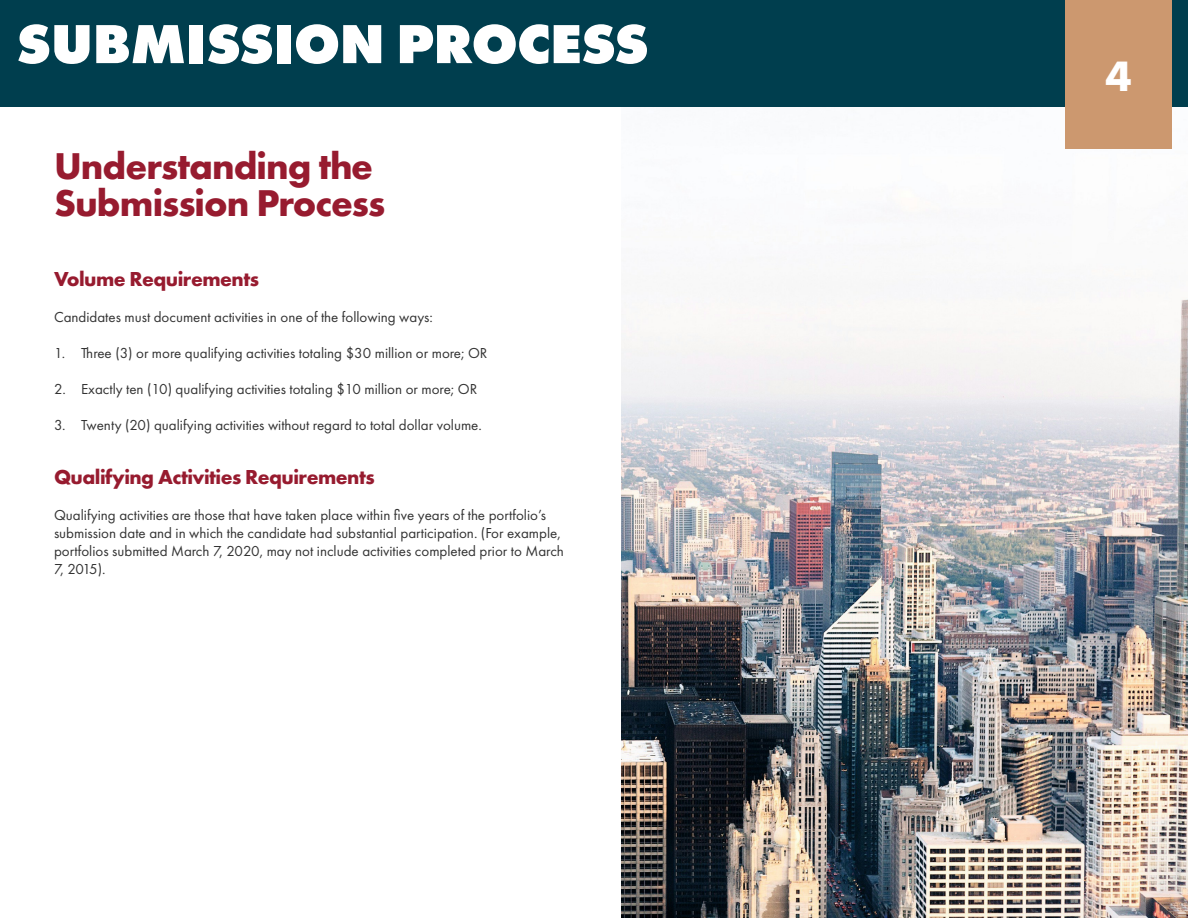
<style>
.page{position:relative;width:1188px;height:918px;background:#fff}
.page>*{position:absolute;margin:0;border:0;box-sizing:border-box;transform-origin:0 0}
.t1{font:800 57px "Futura PT";letter-spacing:-.015em;color:#fff}
.t2{font:700 39px "Futura";color:#fff}
.t3{font:700 38.7px/37px "Futura PT";letter-spacing:-.025em;color:#971b2f}
.t4{font:700 21px "Futura PT";letter-spacing:-.025em;color:#971b2f}
.t5{font:15px/18px "Futura PT";color:#333}
</style>
<div class="page">
<div style="left:0;top:0;width:1188px;height:107px;background:#003e4e"></div>
<div style="left:1065px;top:0;width:107px;height:150px;background:#cc986f"></div>
<img style="left:621px;top:149px;width:567px;height:769px">
<h1 class="t1" style="left:16px;top:8px;width:634px">SUBMISSION PROCESS</h1>
<h3 class="t3" style="left:54px;top:147px;width:333px">Understanding the<br>Submission Process</h3>
<h3 class="t4" style="left:54px;top:265px;width:207px">Volume Requirements</h3>
<p class="t5" style="left:54px;top:308px;width:380px">Candidates must document activities in one of the following ways:</p>
<p class="t5" style="left:54px;top:344px;width:435px">1. Three (3) or more qualifying activities totaling $30 million or more; OR</p>
<p class="t5" style="left:54px;top:380px;width:425px">2. Exactly ten (10) qualifying activities totaling $10 million or more; OR</p>
<p class="t5" style="left:54px;top:416px;width:429px">3. Twenty (20) qualifying activities without regard to total dollar volume.</p>
<h3 class="t4" style="left:54px;top:463px;width:322px">Qualifying Activities Requirements</h3>
<p class="t5" style="left:54px;top:506px;width:512px">Qualifying activities are those that have taken place within five years of the portfolio’s submission date and in which the candidate had substantial participation. (For example, portfolios submitted March 7, 2020, may not include activities completed prior to March 7, 2015).</p>
<h2 class="t2" style="left:1105px;top:48px;width:28px">4</h2>
</div>
